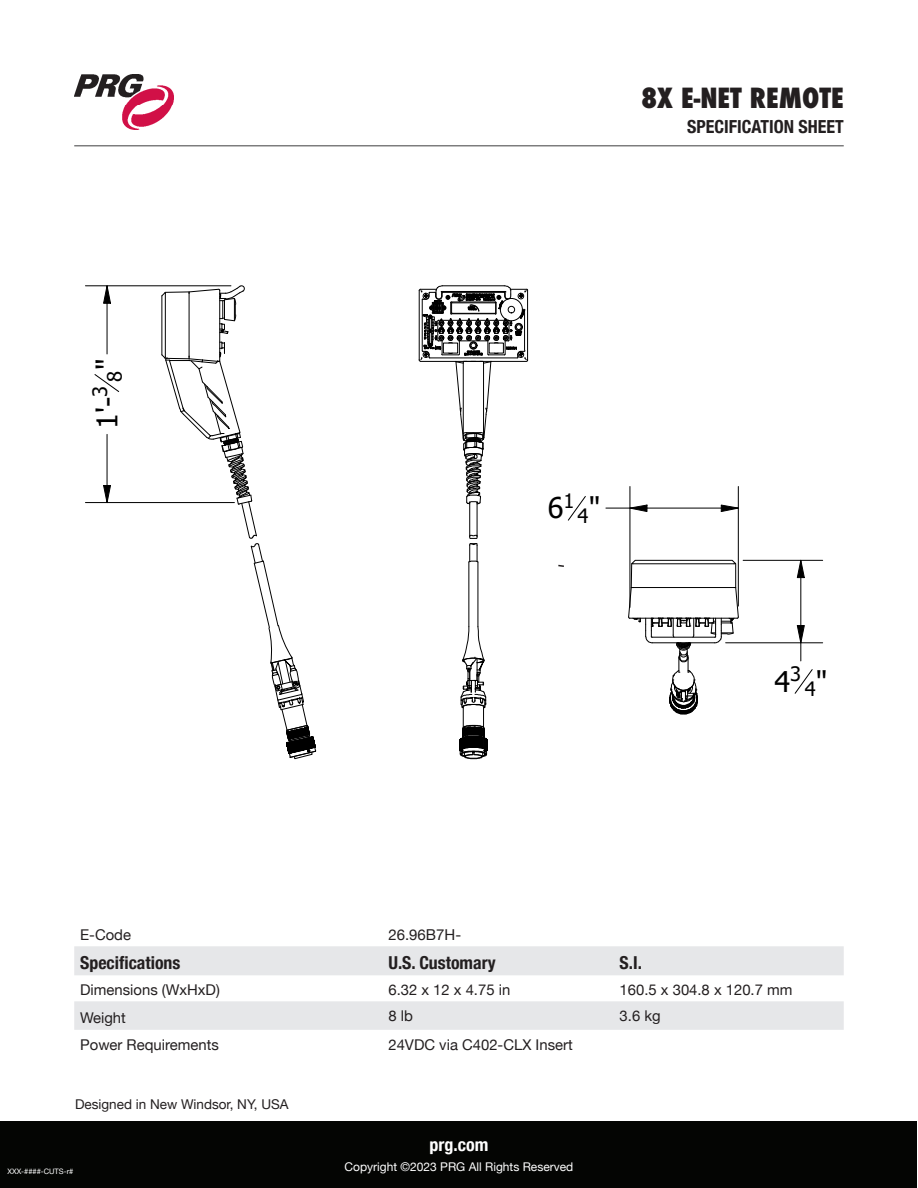
<style>
.page{position:relative;width:918px;height:1188px;background:#fff}
.page>*{position:absolute;margin:0;border:0;box-sizing:border-box;transform-origin:0 0}
.t1{font:28.5px "Tahoma";color:#000}
.Title_-_Upper_Right{font:800 condensed 27px "Futura";color:#231f20}
.t2{font:19.8px "Tahoma";color:#000}
.t3{font:700 condensed 18px "Helvetica Neue";color:#231f20}
.t4{font:700 condensed 18px "Helvetica Neue";color:#fff}
.Table_Item{font:700 condensed 17.85px "Helvetica Neue";color:#231f20}
.Table_Item-2{font:15px "Helvetica Neue";color:#231f20}
.Table_Item-3{font:14.85px "Helvetica Neue";color:#231f20}
.t5{font:13.5px "Helvetica Neue";color:#231f20}
.t6{font:12px "Helvetica Neue";color:#fff}
.Copyright{font:7.5px "Helvetica Neue";color:#fff}
</style>
<div class="page">
<hr style="left:74px;top:145px;width:770px;height:1px;background:#3e3e3f">
<div style="left:1px;top:1121px;width:916px;height:66px;background:#040503"></div>
<img style="left:74px;top:74px;width:100px;height:55px">
<svg style="left:74px;top:946px;width:770px;height:84px;fill:#e6e7e9"></svg>
<svg style="left:558px;top:564px;width:6px;height:3px"></svg>
<hr style="left:469px;top:502px;width:1px;height:35px;background:#000">
<hr style="left:477px;top:502px;width:1px;height:35px;background:#000">
<svg style="left:468px;top:534px;width:11px;height:29px"></svg>
<hr style="left:468px;top:562px;width:1px;height:65px;background:#000">
<hr style="left:477px;top:562px;width:1px;height:65px;background:#000">
<svg style="left:459px;top:626px;width:29px;height:134px"></svg>
<svg style="left:418px;top:285px;width:111px;height:220px"></svg>
<hr style="left:219px;top:290px;width:1px;height:70px;background:#000">
<hr style="left:165px;top:294px;width:1px;height:63px;background:#000">
<hr style="left:161px;top:296px;width:1px;height:59px;background:#000">
<hr style="left:189px;top:293px;width:1px;height:64px;background:#000">
<svg style="left:161px;top:341px;width:156px;height:419px"></svg>
<svg style="left:161px;top:285px;width:84px;height:49px"></svg>
<svg style="left:94px;top:374px;width:26px;height:18px"></svg>
<svg style="left:103px;top:484px;width:9px;height:20px"></svg>
<svg style="left:103px;top:286px;width:9px;height:18px"></svg>
<hr style="left:107px;top:434px;width:1px;height:52px;background:#000">
<hr style="left:107px;top:303px;width:1px;height:51px;background:#000">
<hr style="left:85px;top:285px;width:146px;height:1px;background:#000">
<hr style="left:85px;top:502px;width:149px;height:1px;background:#000">
<svg style="left:628px;top:559px;width:111px;height:156px"></svg>
<svg style="left:567px;top:496px;width:19px;height:25px"></svg>
<svg style="left:720px;top:504px;width:18px;height:9px"></svg>
<hr style="left:647px;top:508px;width:74px;height:1px;background:#000">
<hr style="left:738px;top:487px;width:1px;height:119px;background:#000">
<hr style="left:630px;top:487px;width:1px;height:120px;background:#000">
<svg style="left:606px;top:504px;width:42px;height:9px"></svg>
<svg style="left:794px;top:669px;width:19px;height:25px"></svg>
<svg style="left:796px;top:559px;width:9px;height:20px"></svg>
<hr style="left:800px;top:578px;width:1px;height:48px;background:#000">
<hr style="left:743px;top:560px;width:80px;height:1px;background:#000">
<hr style="left:726px;top:642px;width:97px;height:1px;background:#000">
<svg style="left:796px;top:625px;width:9px;height:36px"></svg>
<p class="Title_-_Upper_Right" style="left:641px;top:80px;width:204px">8X E-NET REMOTE</p>
<p class="t2" style="left:101px;top:382px;width:26px;rotate:-90deg">8<sup>"</sup></p>
<p class="t1" style="left:88px;top:429px;width:44px;rotate:-90deg">1'-<sup>3</sup></p>
<p class="t3" style="left:687px;top:112px;width:158px">SPECIFICATION SHEET</p>
<p class="t1" style="left:548px;top:489px;width:28px">6<sup>1</sup></p>
<p class="t2" style="left:577px;top:502px;width:24px">4<sup>"</sup></p>
<p class="t1" style="left:775px;top:662px;width:28px">4<sup>3</sup></p>
<p class="t2" style="left:805px;top:675px;width:24px">4<sup>"</sup></p>
<p class="Table_Item-3" style="left:80px;top:924px;width:52px">E-Code</p>
<p class="Table_Item-2" style="left:388px;top:924px;width:74px">26.96B7H-</p>
<p class="Table_Item" style="left:80px;top:948px;width:102px">Specifications</p>
<p class="Table_Item" style="left:388px;top:948px;width:109px">U.S. Customary</p>
<p class="Table_Item" style="left:620px;top:948px;width:24px">S.I.</p>
<p class="Table_Item-3" style="left:80px;top:979px;width:141px">Dimensions (WxHxD)</p>
<p class="Table_Item-3" style="left:388px;top:979px;width:123px">6.32 x 12 x 4.75 in</p>
<p class="Table_Item-3" style="left:620px;top:979px;width:174px">160.5 x 304.8 x 120.7 mm</p>
<p class="Table_Item-3" style="left:80px;top:1007px;width:47px">Weight</p>
<p class="Table_Item-3" style="left:388px;top:1005px;width:26px">8 lb</p>
<p class="Table_Item-3" style="left:620px;top:1005px;width:43px">3.6 kg</p>
<p class="Table_Item-3" style="left:80px;top:1034px;width:140px">Power Requirements</p>
<p class="Table_Item-3" style="left:388px;top:1034px;width:186px">24VDC via C402-CLX Insert</p>
<p class="t5" style="left:75px;top:1095px;width:215px">Designed in New Windsor, NY, USA</p>
<p class="t4" style="left:430px;top:1130px;width:60px">prg.com</p>
<p class="Copyright" style="left:8px;top:1166px;width:67px">XXX-####-CUTS-r#</p>
<p class="t6" style="left:345px;top:1158px;width:230px">Copyright ©2023 PRG All Rights Reserved</p>
</div>
